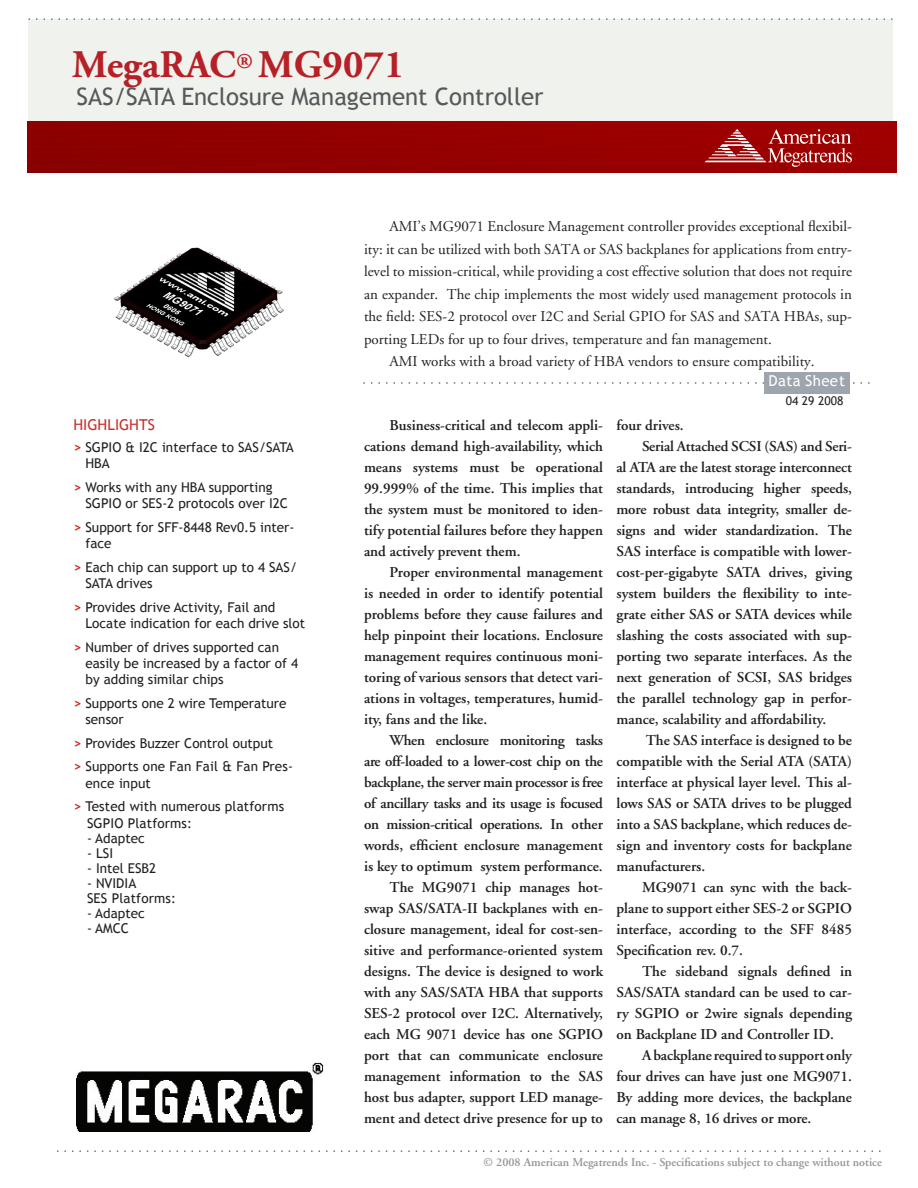
<style>
.page{position:relative;width:918px;height:1188px;background:#fff}
.page>*{position:absolute;margin:0;border:0;box-sizing:border-box;transform-origin:0 0}
.t1{font:700 39px "Adobe Garamond";letter-spacing:.005em;color:#b72026}
.Sub-header{font:24px "Trebuchet MS";color:#57585a}
.t2{font:600 15px/21px "Adobe Garamond";color:#231f20;text-align:justify}
.t3{font:15px/22.5px "Adobe Garamond";color:#231f20;text-align:justify}
.Highlights{font:15px "Trebuchet MS";color:#c8302c}
.t4{font:15px "Trebuchet MS";letter-spacing:.025em;color:#fff}
.Bulleted_Highlights{font:13.5px/16.2px "Trebuchet MS";color:#231f20}
.t5{font:600 12px "Adobe Garamond";color:#939598}
.t6{font:12px "Trebuchet MS";color:#231f20}
.s1{font-weight:700;color:#c8302c}
</style>
<div class="page">
<svg style="left:57px;top:1150px;width:823px;height:2px"></svg>
<div style="left:28px;top:19px;width:864px;height:135px;background:#eff2ed"></div>
<svg style="left:29px;top:18px;width:863px;height:2px"></svg>
<svg style="left:363px;top:382px;width:507px;height:2px"></svg>
<div style="left:764px;top:372px;width:85px;height:22px;background:#9ea5ac"></div>
<img style="left:27px;top:122px;width:870px;height:50px">
<svg style="left:705px;top:129px;width:147px;height:38px"></svg>
<img style="left:114px;top:247px;width:170px;height:111px">
<img style="left:76px;top:1062px;width:247px;height:70px">
<p class="t1" style="left:72px;top:44px;width:334px">MegaRAC<sup>®</sup> MG9071</p>
<p class="Sub-header" style="left:76px;top:82px;width:469px">SAS/SATA Enclosure Management Controller</p>
<p class="t3" style="left:364px;top:216px;width:490px;text-indent:25px">AMI’s MG9071 Enclosure Management controller provides exceptional flexibil&shy;ity: it can be utilized with both SATA or SAS backplanes for applications from entry&shy;level to mission-critical, while providing a cost effective solution that does not require an expander. The chip implements the most widely used management protocols in the field: SES-2 protocol over I2C and Serial GPIO for SAS and SATA HBAs, sup&shy;porting LEDs for up to four drives, temperature and fan management.</p>
<p class="t3" style="left:390px;top:351px;width:427px">AMI works with a broad variety of HBA vendors to ensure compatibility.</p>
<p class="t4" style="left:769px;top:372px;width:78px">Data sheet</p>
<p class="Highlights" style="left:74px;top:416px;width:83px">Highlights</p>
<p class="Bulleted_Highlights" style="left:86px;top:440px;width:210px;text-indent:-12px"><span class="s1">&gt;</span> SG PI O &amp; I 2C interface to SAS/SATA<br>HBA</p>
<p class="Bulleted_Highlights" style="left:86px;top:479px;width:204px;text-indent:-12px"><span class="s1">&gt;</span> Works with any HBA supporting<br>SG PIO or SES-2 protocols over I2C</p>
<p class="Bulleted_Highlights" style="left:86px;top:519px;width:210px;text-indent:-12px"><span class="s1">&gt;</span> Support for SFF-8448 Rev0.5 inter&shy;face</p>
<p class="Bulleted_Highlights" style="left:86px;top:559px;width:213px;text-indent:-12px"><span class="s1">&gt;</span> Each chip can support up to 4 SAS/<br>SATA drives</p>
<p class="Bulleted_Highlights" style="left:86px;top:599px;width:221px;text-indent:-12px"><span class="s1">&gt;</span> Provides drive Activity, Fail and<br>Locate indication for each drive slot</p>
<p class="Bulleted_Highlights" style="left:86px;top:639px;width:214px;text-indent:-12px"><span class="s1">&gt;</span> Number of drives supported can easily be increased by a factor of 4 by adding similar chips</p>
<p class="Bulleted_Highlights" style="left:86px;top:695px;width:203px;text-indent:-12px"><span class="s1">&gt;</span> Supports one 2 wire Temperature sensor</p>
<p class="Bulleted_Highlights" style="left:74px;top:735px;width:201px"><span class="s1">&gt;</span> Provides Buzzer Control output</p>
<p class="Bulleted_Highlights" style="left:86px;top:759px;width:209px;text-indent:-12px"><span class="s1">&gt;</span> Supports one Fan Fail &amp; Fan Pres&shy;ence input</p>
<p class="Bulleted_Highlights" style="left:74px;top:799px;width:212px"><span class="s1">&gt;</span> Tested with numerous platforms</p>
<p class="Bulleted_Highlights" style="left:87px;top:815px;width:107px">SG PIO Platforms:</p>
<p class="Bulleted_Highlights" style="left:87px;top:830px;width:59px">- Adaptec</p>
<p class="Bulleted_Highlights" style="left:87px;top:845px;width:15px">- LSI</p>
<p class="Bulleted_Highlights" style="left:87px;top:860px;width:71px">- I ntel ESB2</p>
<p class="Bulleted_Highlights" style="left:87px;top:875px;width:51px">- NVI DIA</p>
<p class="Bulleted_Highlights" style="left:87px;top:890px;width:91px">SES Platforms:</p>
<p class="Bulleted_Highlights" style="left:87px;top:905px;width:59px">- Adaptec</p>
<p class="Bulleted_Highlights" style="left:87px;top:920px;width:43px">- AMCC</p>
<p class="t2" style="left:364px;top:415px;width:241px;text-indent:25px">Business-critical and telecom appli&shy;cations demand high-availability, which means systems must be operational 99.999% of the time. This implies that the system must be monitored to iden&shy;tify potential failures before they happen and actively prevent them.</p>
<p class="t2" style="left:364px;top:562px;width:241px;text-indent:25px">Proper environmental management is needed in order to identify potential problems before they cause failures and help pinpoint their locations. Enclosure management requires continuous moni&shy;toring of various sensors that detect vari&shy;ations in voltages, temperatures, humid&shy;ity, fans and the like.</p>
<p class="t2" style="left:364px;top:730px;width:241px;text-indent:25px">When enclosure monitoring tasks are off-loaded to a lower-cost chip on the backplane, the server main processor is free of ancillary tasks and its usage is focused on mission-critical operations. In other words, efficient enclosure management is key to optimum system performance.</p>
<p class="t2" style="left:364px;top:877px;width:241px;text-indent:25px">The MG9071 chip manages hot&shy;swap SAS/SATA-II backplanes with en&shy;closure management, ideal for cost-sen&shy;sitive and performance-oriented system designs. The device is designed to work with any SAS/SATA HBA that supports SES-2 protocol over I2C. Alternatively, each MG 9071 device has one SGPIO port that can communicate enclosure management information to the SAS host bus adapter, support LED manage&shy;ment and detect drive presence for up to</p>
<p class="t6" style="left:786px;top:394px;width:59px">04 29 2008</p>
<p class="t2" style="left:616px;top:415px;width:69px">four drives.</p>
<p class="t2" style="left:616px;top:436px;width:237px;text-indent:26px">Serial Attached SCSI (SAS) and Seri&shy;al ATA are the latest storage interconnect standards, introducing higher speeds, more robust data integrity, smaller de&shy;signs and wider standardization. The SAS interface is compatible with lower&shy;cost-per-gigabyte SATA drives, giving system builders the flexibility to inte&shy;grate either SAS or SATA devices while slashing the costs associated with sup&shy;porting two separate interfaces. As the next generation of SCSI, SAS bridges the parallel technology gap in perfor&shy;mance, scalability and affordability.</p>
<p class="t2" style="left:616px;top:730px;width:237px;text-indent:29px">The SAS interface is designed to be compatible with the Serial ATA (SATA) interface at physical layer level. This al&shy;lows SAS or SATA drives to be plugged into a SAS backplane, which reduces de&shy;sign and inventory costs for backplane manufacturers.</p>
<p class="t2" style="left:616px;top:877px;width:237px;text-indent:26px">MG9071 can sync with the back&shy;plane to support either SES-2 or SGPIO interface, according to the SFF 8485<br>Specification rev. 0.7.</p>
<p class="t2" style="left:616px;top:961px;width:237px;text-indent:26px">The sideband signals defined in SAS/SATA standard can be used to car&shy;ry SGPIO or 2wire signals depending on Backplane ID and Controller ID.</p>
<p class="t2" style="left:616px;top:1045px;width:237px;text-indent:26px">A backplane required to support only four drives can have just one MG9071.<br>By adding more devices, the backplane can manage 8, 16 drives or more.</p>
<p class="t5" style="left:484px;top:1155px;width:400px">© 2008 American Megatrends Inc. - Specifications subject to change without notice</p>
</div>
